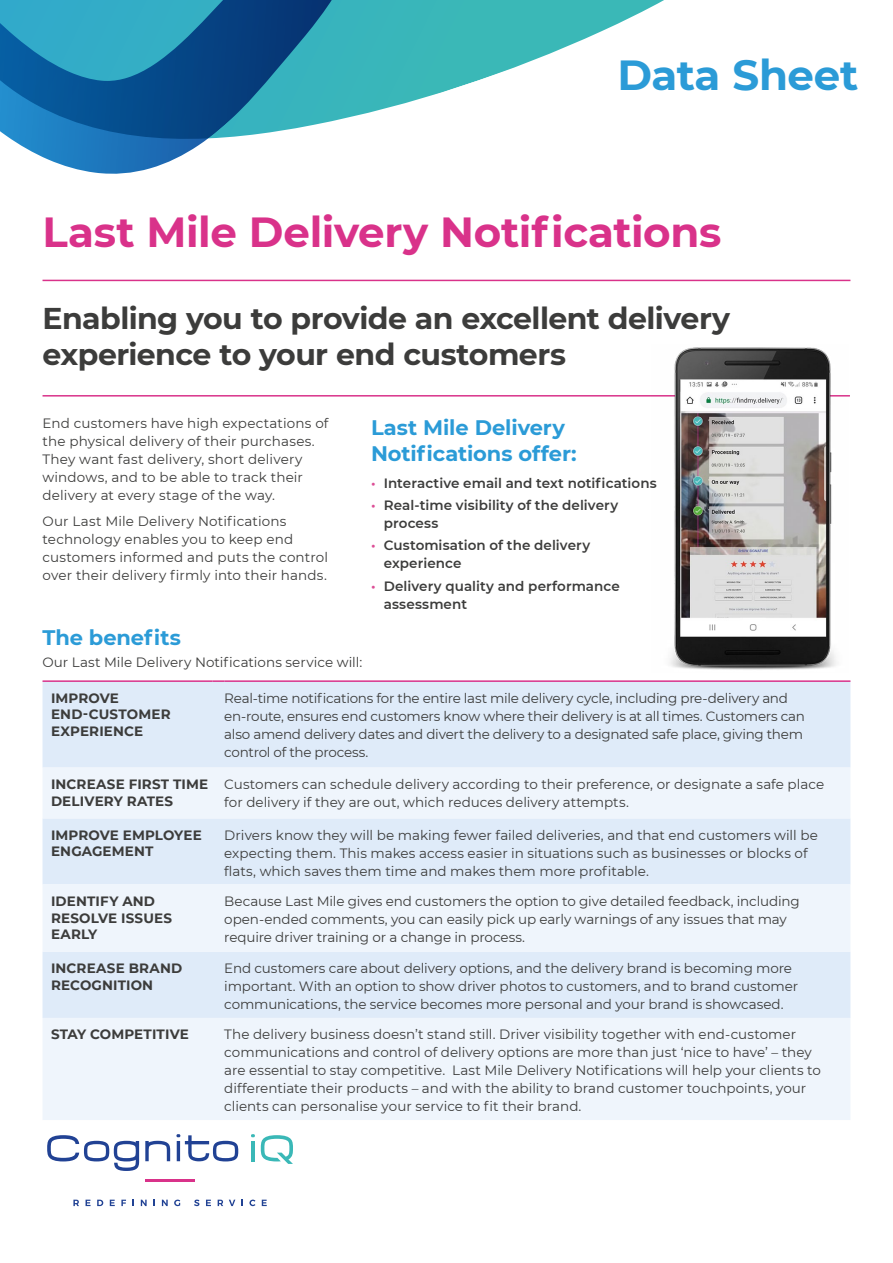
<style>
.page{position:relative;width:893px;height:1263px;background:#fff}
.page>*{position:absolute;margin:0;border:0;box-sizing:border-box;transform-origin:0 0}
.t1{font:700 42px "Montserrat";letter-spacing:-.01em;color:#d9328a}
.t2{font:700 42px "Montserrat";letter-spacing:-.01em;color:#2b9bd7}
.t3{font:700 30px/36px "Montserrat";letter-spacing:-.02em;color:#3c3c3b}
.t4{font:700 21px/26.5px "Montserrat";letter-spacing:-.005em;color:#2b9bd7}
.t5{font:13.5px/18px "Montserrat";color:#3c3c3b}
.t6{font:13.5px/18px "Montserrat";letter-spacing:-.02em;color:#3c3c3b}
.t7{font:600 13.5px/18px "Montserrat";letter-spacing:.005em;color:#3c3c3b}
.t8{font:700 13.5px/16.5px "Montserrat";letter-spacing:.01em;color:#3c3c3b}
.s1{color:#dc4e96}
</style>
<div class="page">
<hr style="left:251px;top:1141px;width:4px;height:20px;background:#3ab8b7">
<svg style="left:251px;top:1134px;width:4px;height:3px"></svg>
<svg style="left:261px;top:1135px;width:32px;height:29px"></svg>
<svg style="left:47px;top:1134px;width:191px;height:37px"></svg>
<hr style="left:145px;top:1179px;width:50px;height:3px;background:#d9328a">
<svg style="left:73px;top:1200px;width:6px;height:6px"></svg>
<svg style="left:86px;top:1200px;width:5px;height:6px"></svg>
<svg style="left:97px;top:1200px;width:6px;height:6px"></svg>
<svg style="left:110px;top:1200px;width:5px;height:6px"></svg>
<svg style="left:121px;top:1200px;width:5px;height:6px"></svg>
<svg style="left:132px;top:1200px;width:2px;height:6px"></svg>
<svg style="left:141px;top:1200px;width:6px;height:6px"></svg>
<svg style="left:162px;top:1200px;width:6px;height:6px"></svg>
<svg style="left:174px;top:1199px;width:6px;height:7px"></svg>
<svg style="left:194px;top:1199px;width:5px;height:7px"></svg>
<svg style="left:206px;top:1200px;width:5px;height:6px"></svg>
<svg style="left:218px;top:1200px;width:5px;height:6px"></svg>
<svg style="left:229px;top:1200px;width:6px;height:6px"></svg>
<svg style="left:249px;top:1199px;width:6px;height:7px"></svg>
<svg style="left:262px;top:1200px;width:5px;height:6px"></svg>
<hr style="left:43px;top:395px;width:807px;height:2px;background:#d9328a">
<hr style="left:43px;top:280px;width:807px;height:1px;background:#d9328a">
<svg style="left:339px;top:0;width:325px;height:120px"></svg>
<svg style="left:0;top:0;width:339px;height:174px;background:#3c8bb4"></svg>
<img style="left:652px;top:347px;width:196px;height:323px">
<div style="left:43px;top:682px;width:807px;height:85px;background:#dfebf9"></div>
<svg style="left:43px;top:767px;width:807px;height:353px;fill:#eff5fc"></svg>
<hr style="left:43px;top:680px;width:170px;height:2px;background:#d9328a">
<svg style="left:213px;top:680px;width:11px;height:2px"></svg>
<hr style="left:224px;top:680px;width:626px;height:2px;background:#d9328a">
<h1 class="t2" style="left:617px;top:45px;width:243px">Data Sheet</h1>
<h1 class="t1" style="left:43px;top:202px;width:680px">Last Mile Delivery Notifications</h1>
<h2 class="t3" style="left:43px;top:299px;width:689px">Enabling you to provide an excellent delivery experience to your end customers</h2>
<p class="t5" style="left:43px;top:413px;width:287px">End customers have high expectations of the physical delivery of their purchases.<br>They want fast delivery, short delivery windows, and to be able to track their delivery at every stage of the way.</p>
<p class="t5" style="left:43px;top:512px;width:287px">Our Last Mile Delivery Notifications technology enables you to keep end customers informed and puts the control over their delivery firmly into their hands.</p>
<h3 class="t4" style="left:43px;top:624px;width:140px">The benefits</h3>
<p class="t5" style="left:43px;top:653px;width:321px">Our Last Mile Delivery Notifications service will:</p>
<h3 class="t4" style="left:371px;top:413px;width:207px">Last Mile Delivery<br>Notifications offer:</h3>
<p class="t7" style="left:371px;top:474px;width:287px"><span class="s1">•</span> Interactive email and text notifications</p>
<p class="t7" style="left:384px;top:496px;width:236px;text-indent:-13px"><span class="s1">•</span> Real-time visibility of the delivery process</p>
<p class="t7" style="left:384px;top:536px;width:208px;text-indent:-13px"><span class="s1">•</span> Customisation of the delivery experience</p>
<p class="t7" style="left:384px;top:576px;width:238px;text-indent:-13px"><span class="s1">•</span> Delivery quality and performance assessment</p>
<p class="t8" style="left:51px;top:689px;width:121px">IMPROVE<br>END-CUSTOMER<br>EXPERIENCE</p>
<p class="t6" style="left:224px;top:688px;width:582px">Real-time notifications for the entire last mile delivery cycle, including pre-delivery and en-route, ensures end customers know where their delivery is at all times. Customers can also amend delivery dates and divert the delivery to a designated safe place, giving them control of the process.</p>
<p class="t8" style="left:51px;top:775px;width:159px">INCREASE FIRST TIME<br>DELIVERY RATES</p>
<p class="t5" style="left:224px;top:775px;width:601px">Customers can schedule delivery according to their preference, or designate a safe place for delivery if they are out, which reduces delivery attempts.</p>
<p class="t8" style="left:51px;top:826px;width:152px">IMPROVE EMPLOYEE<br>ENGAGEMENT</p>
<p class="t5" style="left:224px;top:826px;width:595px">Drivers know they will be making fewer failed deliveries, and that end customers will be expecting them. This makes access easier in situations such as businesses or blocks of flats, which saves them time and makes them more profitable.</p>
<p class="t8" style="left:51px;top:892px;width:123px">IDENTIFY AND<br>RESOLVE ISSUES<br>EARLY</p>
<p class="t5" style="left:224px;top:892px;width:577px">Because Last Mile gives end customers the option to give detailed feedback, including open-ended comments, you can easily pick up early warnings of any issues that may require driver training or a change in process.</p>
<p class="t8" style="left:51px;top:960px;width:133px">INCREASE BRAND<br>RECOGNITION</p>
<p class="t5" style="left:224px;top:959px;width:575px">End customers care about delivery options, and the delivery brand is becoming more important. With an option to show driver photos to customers, and to brand customer communications, the service becomes more personal and your brand is showcased.</p>
<p class="t8" style="left:51px;top:1026px;width:139px">STAY COMPETITIVE</p>
<p class="t5" style="left:224px;top:1025px;width:598px">The delivery business doesn’t stand still. Driver visibility together with end-customer communications and control of delivery options are more than just ‘nice to have’ – they are essential to stay competitive. Last Mile Delivery Notifications will help your clients to differentiate their products – and with the ability to brand customer touchpoints, your clients can personalise your service to fit their brand.</p>
</div>
